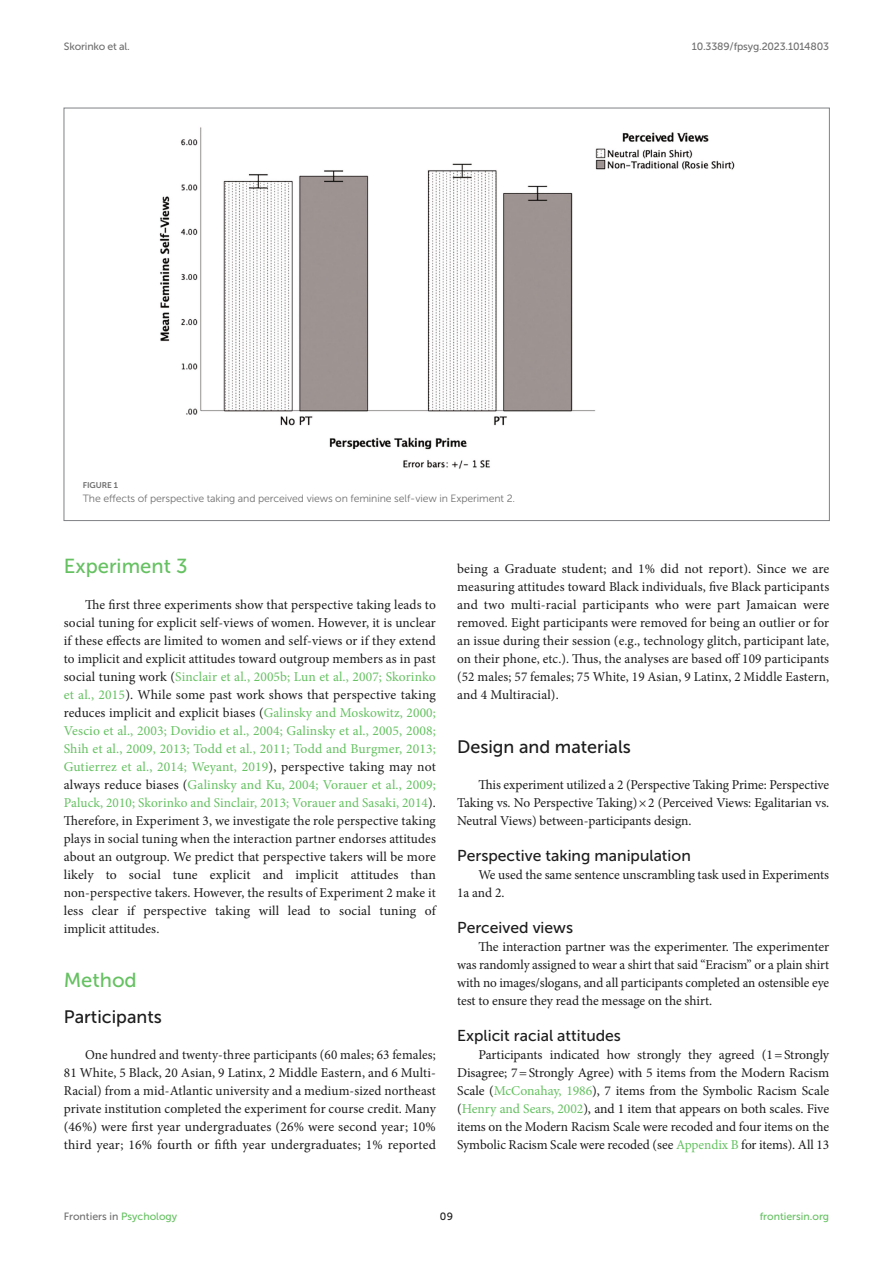
<style>
.page{position:relative;width:893px;height:1263px;background:#fff}
.page>*{position:absolute;margin:0;border:0;box-sizing:border-box;transform-origin:0 0}
.HEAD_1{font:20.25px "Museo Sans 500";color:#65c161}
.HEAD_2{font:18px "Museo Sans 500";color:#1b1c1b}
.HEAD_2_after_HEAD_1{font:18px "Museo Sans 500";color:#1b1c1b}
.HEAD_3{font:15.75px "Museo Sans 500";color:#1b1c1b}
.TEXT_FLUSH{font:13.5px/18px "Minion Pro";color:#1b1c1b;text-align:justify}
.FIG_LEG{font:10.5px "Museo Sans 300";letter-spacing:-.01em;color:#706f70}
.t1{font:10.5px "Museo Sans 500";letter-spacing:-.015em;color:#706f70}
.t2{font:10.5px "Museo Sans 500";color:#65c161}
.t3{font:10.5px "Museo Sans 500";color:#1b1c1b}
.FIG_HD{font:8.25px "Museo Sans 700";letter-spacing:-.01em;color:#706f70}
.s1{color:#65c161}
</style>
<div class="page">
<img style="left:159px;top:127px;width:576px;height:342px">
<p class="t1" style="left:64px;top:41px;width:68px">Skorinko et al.</p>
<p class="t1" style="left:692px;top:41px;width:139px">10.3389/fpsyg.2023.1014803</p>
<p class="FIG_HD" style="left:83px;top:481px;width:37px">FIGURE 1</p>
<p class="FIG_LEG" style="left:83px;top:492px;width:434px">The effects of perspective taking and perceived views on feminine self-view in Experiment 2.</p>
<p class="HEAD_1" style="left:64px;top:555px;width:125px">Experiment 3</p>
<p class="TEXT_FLUSH" style="left:64px;top:596px;width:374px;text-indent:21px">The first three experiments show that perspective taking leads to social tuning for explicit self-views of women. However, it is unclear if these effects are limited to women and self-views or if they extend to implicit and explicit attitudes toward outgroup members as in past social tuning work (<span class="s1">Sinclair et al., 2005b; Lun et al., 2007; Skorinko et al., 2015</span>). While some past work shows that perspective taking reduces implicit and explicit biases (<span class="s1">Galinsky and Moskowitz, 2000; Vescio et al., 2003; Dovidio et al., 2004; Galinsky et al., 2005, 2008; Shih et al., 2009, 2013; Todd et al., 2011; Todd and Burgmer, 2013; Gutierrez et al., 2014; Weyant, 2019</span>), perspective taking may not always reduce biases (<span class="s1">Galinsky and Ku, 2004; Vorauer et al., 2009; Paluck, 2010; Skorinko and Sinclair, 2013; Vorauer and Sasaki, 2014</span>).<br>Therefore, in Experiment 3, we investigate the role perspective taking plays in social tuning when the interaction partner endorses attitudes about an outgroup. We predict that perspective takers will be more likely to social tune explicit and implicit attitudes than non-perspective takers. However, the results of Experiment 2 make it less clear if perspective taking will lead to social tuning of implicit attitudes.</p>
<p class="HEAD_1" style="left:64px;top:969px;width:75px">Method</p>
<p class="HEAD_2_after_HEAD_1" style="left:64px;top:1007px;width:100px">Participants</p>
<p class="TEXT_FLUSH" style="left:64px;top:1046px;width:374px;text-indent:21px">One hundred and twenty-three participants (60 males; 63 females; 81 White, 5 Black, 20 Asian, 9 Latinx, 2 Middle Eastern, and 6 Multi-Racial) from a mid-Atlantic university and a medium-sized northeast private institution completed the experiment for course credit. Many (46%) were first year undergraduates (26% were second year; 10% third year; 16% fourth or fifth year undergraduates; 1% reported</p>
<p class="TEXT_FLUSH" style="left:457px;top:560px;width:374px">being a Graduate student; and 1% did not report). Since we are measuring attitudes toward Black individuals, five Black participants and two multi-racial participants who were part Jamaican were removed. Eight participants were removed for being an outlier or for an issue during their session (e.g., technology glitch, participant late, on their phone, etc.). Thus, the analyses are based off 109 participants (52 males; 57 females; 75 White, 19 Asian, 9 Latinx, 2 Middle Eastern, and 4 Multiracial).</p>
<p class="HEAD_2" style="left:457px;top:737px;width:175px">Design and materials</p>
<p class="TEXT_FLUSH" style="left:457px;top:776px;width:374px;text-indent:21px">This experiment utilized a 2 (Perspective Taking Prime: Perspective Taking vs. No Perspective Taking)×2 (Perceived Views: Egalitarian vs.<br>Neutral Views) between-participants design.</p>
<p class="HEAD_3" style="left:457px;top:847px;width:235px">Perspective taking manipulation</p>
<p class="TEXT_FLUSH" style="left:457px;top:866px;width:374px;text-indent:21px">We used the same sentence unscrambling task used in Experiments<br>1a and 2.</p>
<p class="HEAD_3" style="left:457px;top:919px;width:118px">Perceived views</p>
<p class="TEXT_FLUSH" style="left:457px;top:938px;width:374px;text-indent:21px">The interaction partner was the experimenter. The experimenter was randomly assigned to wear a shirt that said “Eracism” or a plain shirt with no images/slogans, and all participants completed an ostensible eye test to ensure they read the message on the shirt.</p>
<p class="HEAD_3" style="left:457px;top:1027px;width:165px">Explicit racial attitudes</p>
<p class="TEXT_FLUSH" style="left:457px;top:1046px;width:374px;text-indent:21px">Participants indicated how strongly they agreed (1=Strongly Disagree; 7=Strongly Agree) with 5 items from the Modern Racism Scale (<span class="s1">McConahay, 1986</span>), 7 items from the Symbolic Racism Scale (<span class="s1">Henry and Sears, 2002</span>), and 1 item that appears on both scales. Five items on the Modern Racism Scale were recoded and four items on the Symbolic Racism Scale were recoded (see <span class="s1">Appendix B</span> for items). All 13</p>
<p class="t1" style="left:64px;top:1211px;width:115px">Frontiers in <span class="s1">Psychology</span></p>
<p class="t3" style="left:440px;top:1211px;width:15px">09</p>
<p class="t2" style="left:760px;top:1211px;width:71px">frontiersin.org</p>
</div>
